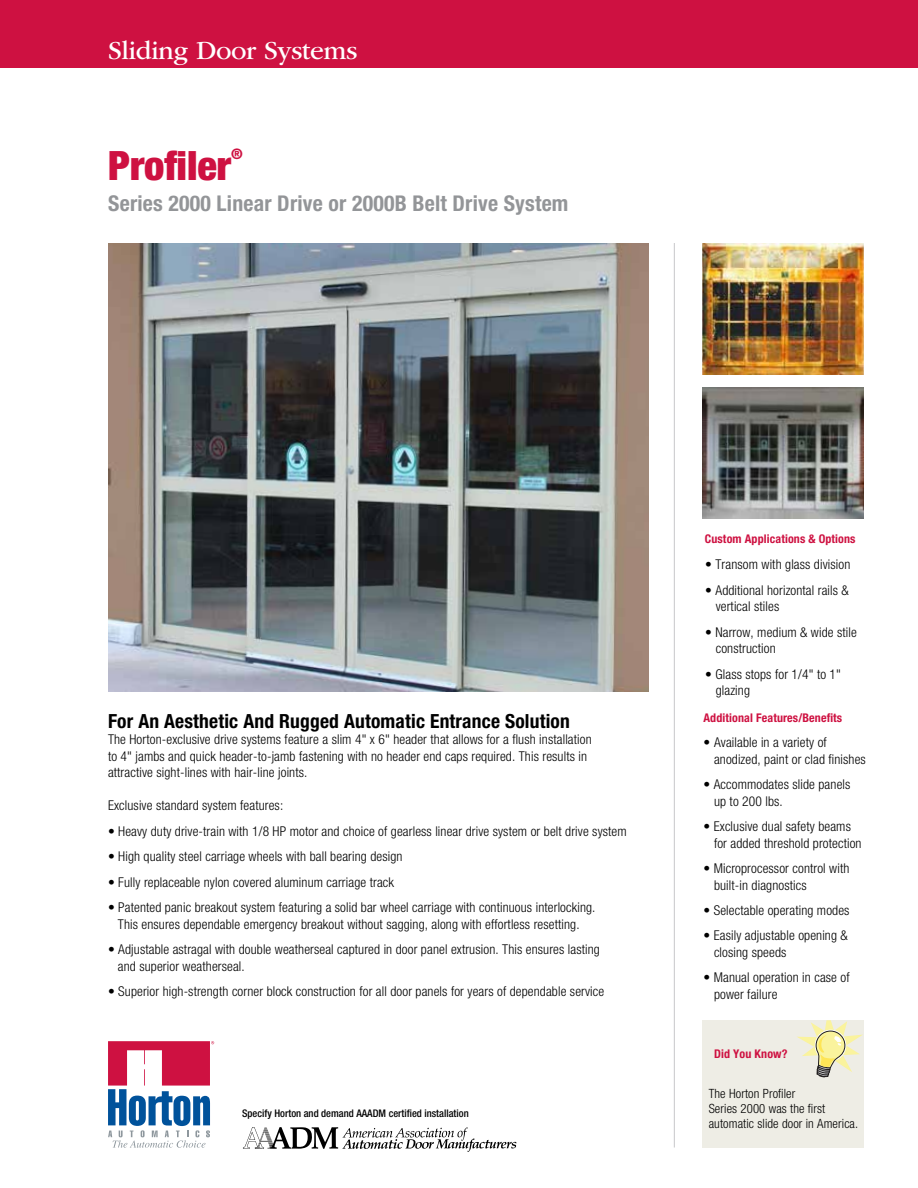
<style>
.page{position:relative;width:918px;height:1188px;background:#fff}
.page>*{position:absolute;margin:0;border:0;box-sizing:border-box;transform-origin:0 0}
.t1{font:900 condensed 40.5px "Helvetica Neue LT Std";color:#ce1141}
.t2{font:27px "ITC Garamond Std";letter-spacing:-.015em;color:#fff}
.t3{font:700 condensed 21.75px "Helvetica Neue LT Std";letter-spacing:.01em;color:#939598}
.t4{font:700 condensed 19.5px "Helvetica Neue LT Std";letter-spacing:.01em;color:#000}
.t5{font:900 condensed 14.55px "Helvetica Neue LT Std";color:#ce1141}
.t6{font:300 condensed 13.5px/16.5px "Helvetica Neue LT Std";letter-spacing:.01em;color:#000}
.t7{font:300 condensed 12.75px/15px "Helvetica Neue LT Std";letter-spacing:.01em;color:#000}
.t8{font:700 condensed 12px "Helvetica Neue LT Std";letter-spacing:.01em;color:#ce1141}
.t9{font:500 condensed 10.5px "Helvetica Neue LT Std";color:#000}
</style>
<div class="page">
<div style="left:0;top:0;width:918px;height:68px;background:#ce1141"></div>
<img style="left:108px;top:243px;width:540px;height:448px">
<svg style="left:108px;top:1041px;width:106px;height:107px"></svg>
<hr style="left:674px;top:243px;width:1px;height:905px;background:#c7c8ca">
<img style="left:702px;top:243px;width:162px;height:132px">
<img style="left:702px;top:387px;width:162px;height:132px">
<div style="left:702px;top:1020px;width:162px;height:128px;background:#eeede5"></div>
<svg style="left:797px;top:1020px;width:66px;height:58px"></svg>
<svg style="left:243px;top:1127px;width:273px;height:25px"></svg>
<h2 class="t2" style="left:108px;top:35px;width:251px">Sliding Door Systems</h2>
<h1 class="t1" style="left:108px;top:141px;width:124px">Profiler</h1>
<p class="t5" style="left:231px;top:145px;width:13px">®</p>
<h3 class="t3" style="left:108px;top:190px;width:462px">Series 2000 Linear Drive or 2000B Belt Drive System</h3>
<h3 class="t4" style="left:108px;top:709px;width:463px">For An Aesthetic And Rugged Automatic Entrance Solution</h3>
<p class="t6" style="left:108px;top:731px;width:485px">The Horton-exclusive drive systems feature a slim 4" x 6" header that allows for a flush installation to 4" jambs and quick header-to-jamb fastening with no header end caps required. This results in attractive sight-lines with hair-line joints.</p>
<p class="t6" style="left:108px;top:797px;width:177px">Exclusive standard system features:</p>
<p class="t6" style="left:108px;top:823px;width:520px">• Heavy duty drive-train with 1/8 HP motor and choice of gearless linear drive system or belt drive system</p>
<p class="t6" style="left:108px;top:848px;width:296px">• High quality steel carriage wheels with ball bearing design</p>
<p class="t6" style="left:108px;top:874px;width:288px">• Fully replaceable nylon covered aluminum carriage track</p>
<p class="t6" style="left:108px;top:899px;width:489px;text-align:center">• Patented panic breakout system featuring a solid bar wheel carriage with continuous interlocking.<br>This ensures dependable emergency breakout without sagging, along with effortless resetting.</p>
<p class="t6" style="left:118px;top:941px;width:484px;text-indent:-10px">• Adjustable astragal with double weatherseal captured in door panel extrusion. This ensures lasting and superior weatherseal.</p>
<p class="t6" style="left:108px;top:983px;width:498px">• Superior high-strength corner block construction for all door panels for years of dependable service</p>
<p class="t9" style="left:242px;top:1107px;width:228px">Specify Horton and demand AAADM certified installation</p>
<p class="t8" style="left:705px;top:532px;width:152px">Custom Applications &amp; Options</p>
<p class="t6" style="left:705px;top:556px;width:147px">• Transom with glass division</p>
<p class="t6" style="left:716px;top:582px;width:135px;text-indent:-11px">• Additional horizontal rails &amp; vertical stiles</p>
<p class="t6" style="left:716px;top:624px;width:143px;text-indent:-11px">• Narrow, medium &amp; wide stile construction</p>
<p class="t6" style="left:716px;top:666px;width:127px;text-indent:-11px">• Glass stops for 1/4" to 1" glazing</p>
<p class="t8" style="left:704px;top:711px;width:140px">Additional Features/Benefits</p>
<p class="t6" style="left:714px;top:734px;width:153px;text-indent:-11px">• Available in a variety of anodized, paint or clad finishes</p>
<p class="t6" style="left:714px;top:776px;width:138px;text-indent:-11px">• Accommodates slide panels up to 200 lbs.</p>
<p class="t6" style="left:714px;top:818px;width:149px;text-indent:-11px">• Exclusive dual safety beams for added threshold protection</p>
<p class="t6" style="left:714px;top:860px;width:137px;text-indent:-11px">• Microprocessor control with built-in diagnostics</p>
<p class="t6" style="left:703px;top:902px;width:148px">• Selectable operating modes</p>
<p class="t6" style="left:714px;top:927px;width:135px;text-indent:-11px">• Easily adjustable opening &amp; closing speeds</p>
<p class="t6" style="left:714px;top:969px;width:137px;text-indent:-11px">• Manual operation in case of power failure</p>
<p class="t8" style="left:714px;top:1046px;width:75px">Did You Know?</p>
<p class="t7" style="left:709px;top:1086px;width:151px">The Horton Profiler<br>Series 2000 was the first automatic slide door in America.</p>
</div>
